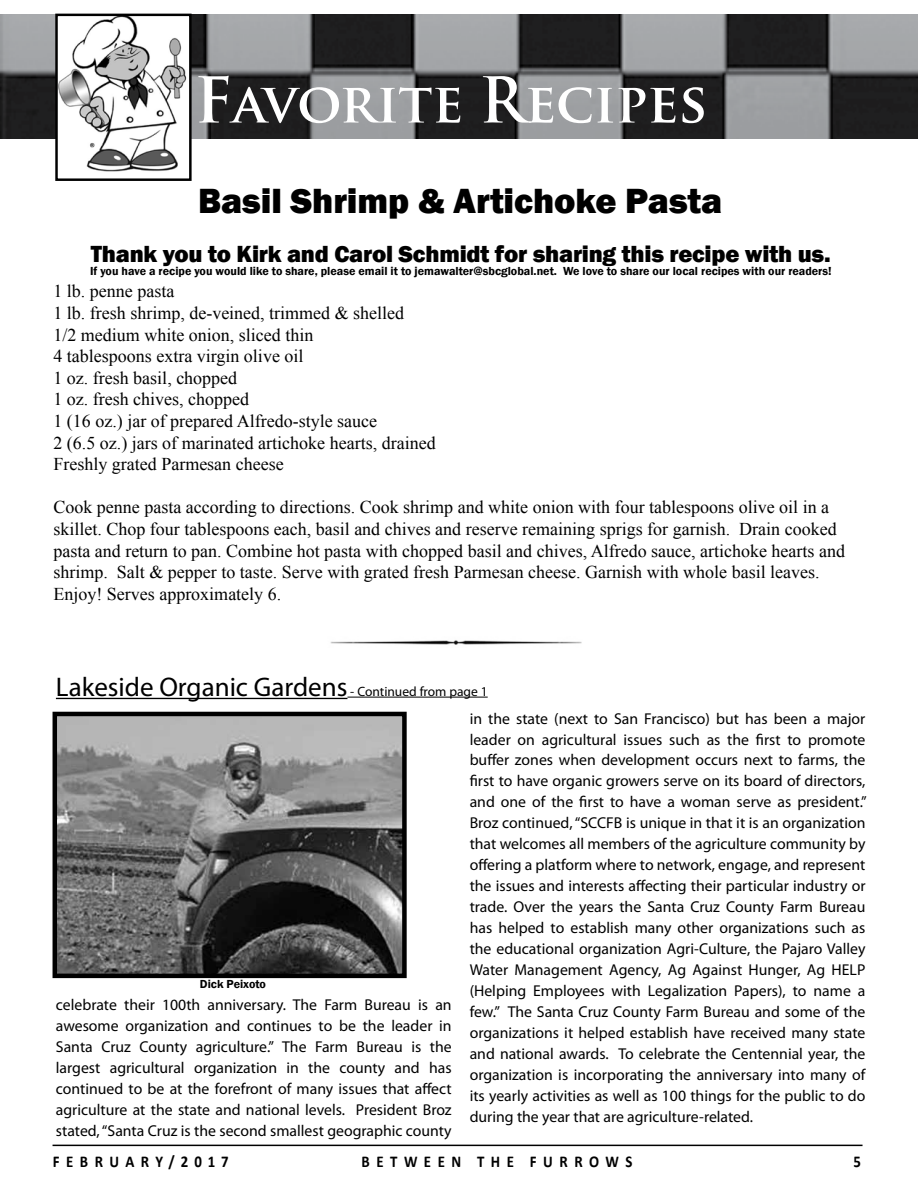
<style>
.page{position:relative;width:918px;height:1188px;background:#fff}
.page>*{position:absolute;margin:0;border:0;box-sizing:border-box;transform-origin:0 0}
.t1{font:700 54px "Trajan Pro";letter-spacing:-.005em;color:#fff}
.t2{font:800 36px "Franklin Gothic";letter-spacing:-.005em;color:#000}
.t3{font:27px "Myriad Pro";color:#000}
.t4{font:800 24px "Franklin Gothic";letter-spacing:-.01em;color:#000}
.t5{font:18px/21.6px "Times New Roman";color:#000}
.t6{font:700 16.5px "Calibri";letter-spacing:.44em;color:#000;scale:.9 1}
.t7{font:700 16.5px "Calibri";letter-spacing:.415em;color:#000;scale:.9 1}
.t8{font:15.75px/21px "Myriad Pro";color:#000;text-align:justify}
.t9{font:600 12px "Franklin Gothic";color:#000}
.s1{font-size:61.5px}
.s2{font-size:13.5px}
</style>
<div class="page">
<hr style="left:53px;top:1145px;width:810px;height:1px;background:#000">
<img style="left:0;top:15px;width:918px;height:123px">
<img style="left:58px;top:17px;width:131px;height:155px">
<div style="left:55px;top:14px;width:137px;height:167px;border:2px solid #000"></div>
<img style="left:58px;top:717px;width:344px;height:256px">
<div style="left:53px;top:712px;width:354px;height:266px;border:4px solid #000"></div>
<img style="left:330px;top:640px;width:252px;height:5px">
<hr style="left:56px;top:698px;width:291px;height:1px;background:#000">
<hr style="left:347px;top:697px;width:141px;height:1px;background:#000">
<h1 class="t1" style="left:194px;top:69px;width:514px"><span class="s1">F</span>avorite <span class="s1">R</span>ecipes</h1>
<h2 class="t2" style="left:198px;top:178px;width:526px">Basil Shrimp &amp; Artichoke Pasta</h2>
<h3 class="t4" style="left:91px;top:238px;width:741px">Thank you to Kirk and Carol Schmidt for sharing this recipe with us.</h3>
<p class="t9" style="left:90px;top:264px;width:743px">If you have a recipe you would like to share, please email it to jemawalter@sbcglobal.net. We love to share our local recipes with our readers!</p>
<p class="t5" style="left:53px;top:280px;width:384px">1 lb. penne pasta<br>1 lb. fresh shrimp, de-veined, trimmed &amp; shelled<br>1/2 medium white onion, sliced thin<br>4 tablespoons extra virgin olive oil<br>1 oz. fresh basil, chopped<br>1 oz. fresh chives, chopped<br>1 (16 oz.) jar of prepared Alfredo-style sauce<br>2 (6.5 oz.) jars of marinated artichoke hearts, drained Freshly grated Parmesan cheese</p>
<p class="t5" style="left:53px;top:496px;width:793px">Cook penne pasta according to directions. Cook shrimp and white onion with four tablespoons olive oil in a skillet. Chop four tablespoons each, basil and chives and reserve remaining sprigs for garnish. Drain cooked pasta and return to pan. Combine hot pasta with chopped basil and chives, Alfredo sauce, artichoke hearts and shrimp. Salt &amp; pepper to taste. Serve with grated fresh Parmesan cheese. Garnish with whole basil leaves.<br>Enjoy! Serves approximately 6.</p>
<h3 class="t3" style="left:56px;top:670px;width:433px">Lakeside Organic Gardens <span class="s2">- Continued from page 1</span></h3>
<p class="t9" style="left:200px;top:977px;width:68px">Dick Peixoto</p>
<p class="t8" style="left:56px;top:994px;width:397px">celebrate their 100th anniversary. The Farm Bureau is an awesome organization and continues to be the leader in Santa Cruz County agriculture.” The Farm Bureau is the largest agricultural organization in the county and has continued to be at the forefront of many issues that affect agriculture at the state and national levels. President Broz stated, “Santa Cruz is the second smallest geographic county</p>
<p class="t8" style="left:470px;top:707px;width:399px">in the state (next to San Francisco) but has been a major leader on agricultural issues such as the first to promote buffer zones when development occurs next to farms, the first to have organic growers serve on its board of directors, and one of the first to have a woman serve as president.” Broz continued, “SCCFB is unique in that it is an organization that welcomes all members of the agriculture community by offering a platform where to network, engage, and represent the issues and interests affecting their particular industry or trade. Over the years the Santa Cruz County Farm Bureau has helped to establish many other organizations such as the educational organization Agri-Culture, the Pajaro Valley Water Management Agency, Ag Against Hunger, Ag HELP (Helping Employees with Legalization Papers), to name a few.” The Santa Cruz County Farm Bureau and some of the organizations it helped establish have received many state and national awards. To celebrate the Centennial year, the organization is incorporating the anniversary into many of its yearly activities as well as 100 things for the public to do during the year that are agriculture-related.</p>
<p class="t7" style="left:53px;top:1151px;width:197px">F EB RUARY/2017</p>
<p class="t6" style="left:362px;top:1151px;width:302px">BETWEEN THE FURROWS</p>
<p class="t6" style="left:853px;top:1151px;width:10px">5</p>
</div>
